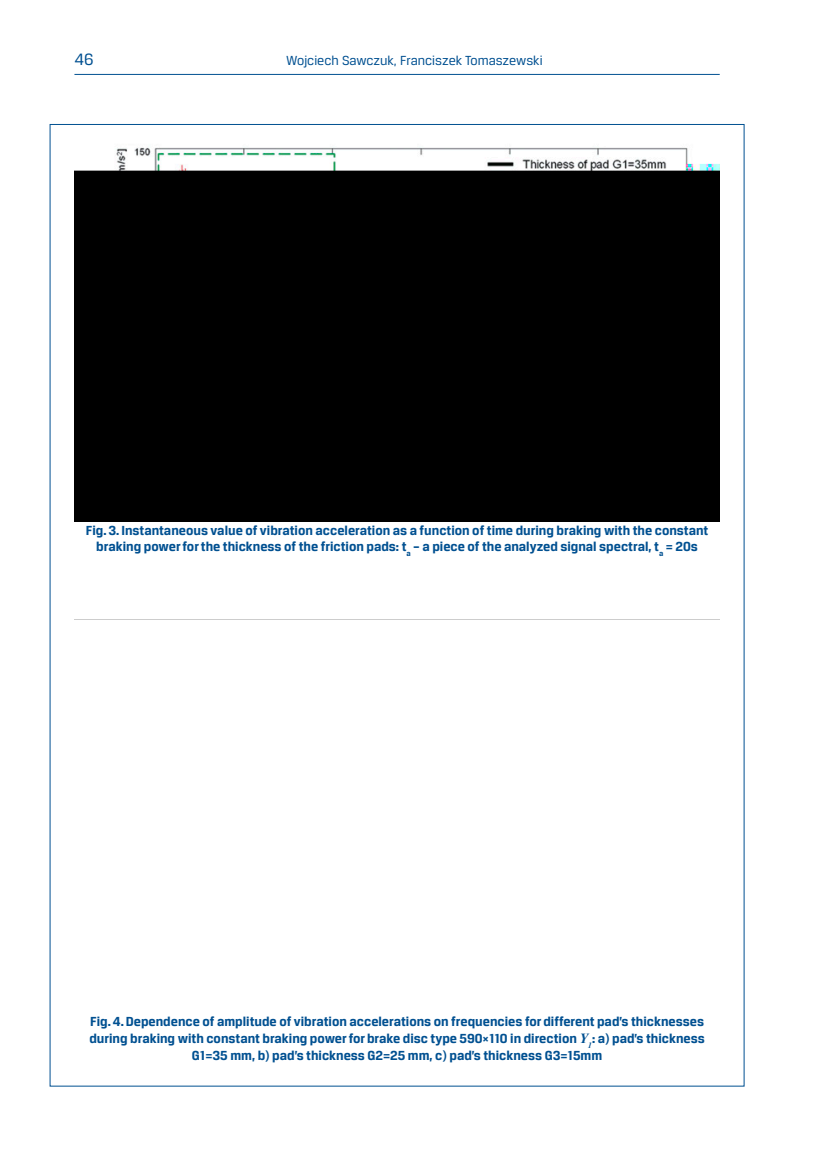
<style>
.page{position:relative;width:819px;height:1161px;background:#fff}
.page>*{position:absolute;margin:0;border:0;box-sizing:border-box;transform-origin:0 0}
.t1{font:17.5px "Breuer Text";color:#005091}
.podst_ang{font:700 14px/16.8px "Breuer Text";color:#005091;text-align:center}
.t2{font:14px "Breuer Text";color:#005091}
.s1{font-family:"Times New Roman";font-style:italic}
</style>
<div class="page">
<hr style="left:74px;top:74px;width:645px;height:1px;background:#005091">
<div style="left:75px;top:147px;width:644px;height:375px;background:#000"></div>
<p class="t1" style="left:74px;top:50px;width:21px">46</p>
<p class="t2" style="left:286px;top:53px;width:258px">Wojciech Sawczuk, Franciszek Tomaszewski</p>
<p class="podst_ang" style="left:86px;top:521px;width:624px">Fig. 3. Instantaneous value of vibration acceleration as a function of time during braking with the constant braking power for the thickness of the friction pads: t<sub>a</sub> – a piece of the analyzed signal spectral, t<sub>a</sub> = 20s</p>
<p class="podst_ang" style="left:89px;top:1013px;width:617px">Fig. 4. Dependence of amplitude of vibration accelerations on frequencies for different pad’s thicknesses during braking with constant braking power for brake disc type 590×110 in direction <span class="s1">Y</span><sub>1</sub>: a) pad’s thickness<br>G1=35 mm, b) pad’s thickness G2=25 mm, c) pad’s thickness G3=15mm</p>
</div>
